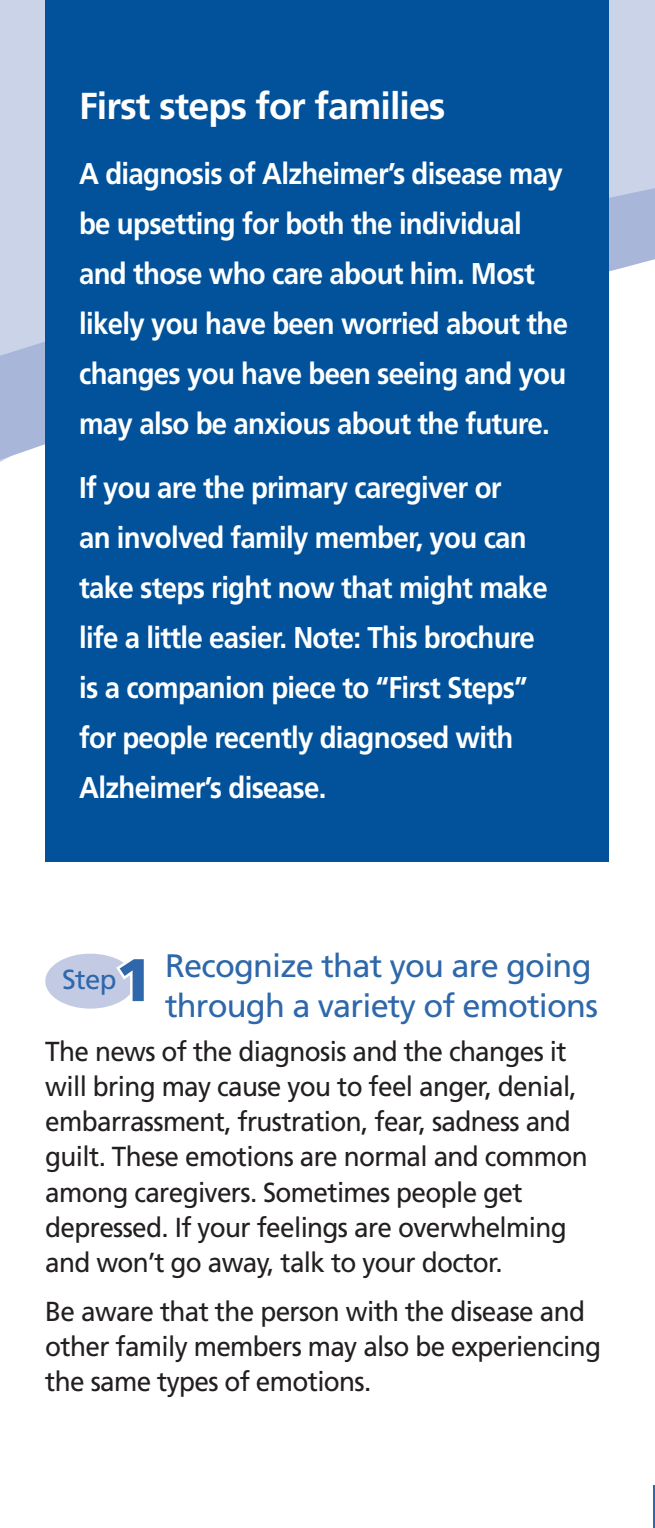
<style>
.page{position:relative;width:655px;height:1528px;background:#fff}
.page>*{position:absolute;margin:0;border:0;box-sizing:border-box;transform-origin:0 0}
.t1{font:700 37.5px "Frutiger";letter-spacing:-.025em;color:#fff}
.t2{font:32.5px/40px "Frutiger";letter-spacing:-.025em;color:#2e68aa}
.t3{font:700 30px/50px "Frutiger";letter-spacing:-.025em;color:#fff;scale:.92 1}
.t4{font:27.5px/35px "Frutiger";letter-spacing:-.025em;color:#231f20;scale:.95 1}
.t5{font:27.5px "Frutiger";color:#2e68aa}
.s1{font-weight:900;font-size:60px}
</style>
<div class="page">
<svg style="left:0;top:0;width:654px;height:468px;fill:#cad3e7"></svg>
<div style="left:45px;top:0;width:563px;height:861px;background:#01529a"></div>
<hr style="left:653px;top:1485px;width:1px;height:43px;background:#2e68aa">
<div style="left:45px;top:953px;width:90px;height:55px;background:#c3cbe4;border-radius:50%"></div>
<svg style="left:113px;top:957px;width:23px;height:48px"></svg>
<p class="t1" style="left:79px;top:84px;width:368px">First steps for families</p>
<p class="t3" style="left:79px;top:148px;width:532px">A diagnosis of Alzheimer’s disease may be upsetting for both the individual and those who care about him. Most likely you have been worried about the changes you have been seeing and you may also be anxious about the future.</p>
<p class="t3" style="left:79px;top:463px;width:510px">If you are the primary caregiver or<br>an involved family member, you can take steps right now that might make life a little easier. Note: This brochure is a companion piece to “First Steps” for people recently diagnosed with Alzheimer’s disease.</p>
<p class="t2" style="left:165px;top:946px;width:434px">Recognize that you are going through a variety of emotions</p>
<p class="t4" style="left:45px;top:1034px;width:572px">The news of the diagnosis and the changes it will bring may cause you to feel anger, denial, embarrassment, frustration, fear, sadness and guilt. These emotions are normal and common among caregivers. Sometimes people get depressed. If your feelings are overwhelming and won’t go away, talk to your doctor.</p>
<p class="t4" style="left:45px;top:1293px;width:586px">Be aware that the person with the disease and other family members may also be experiencing the same types of emotions.</p>
<p class="t5" style="left:62px;top:964px;width:92px">Step<span class="s1">1</span></p>
</div>
